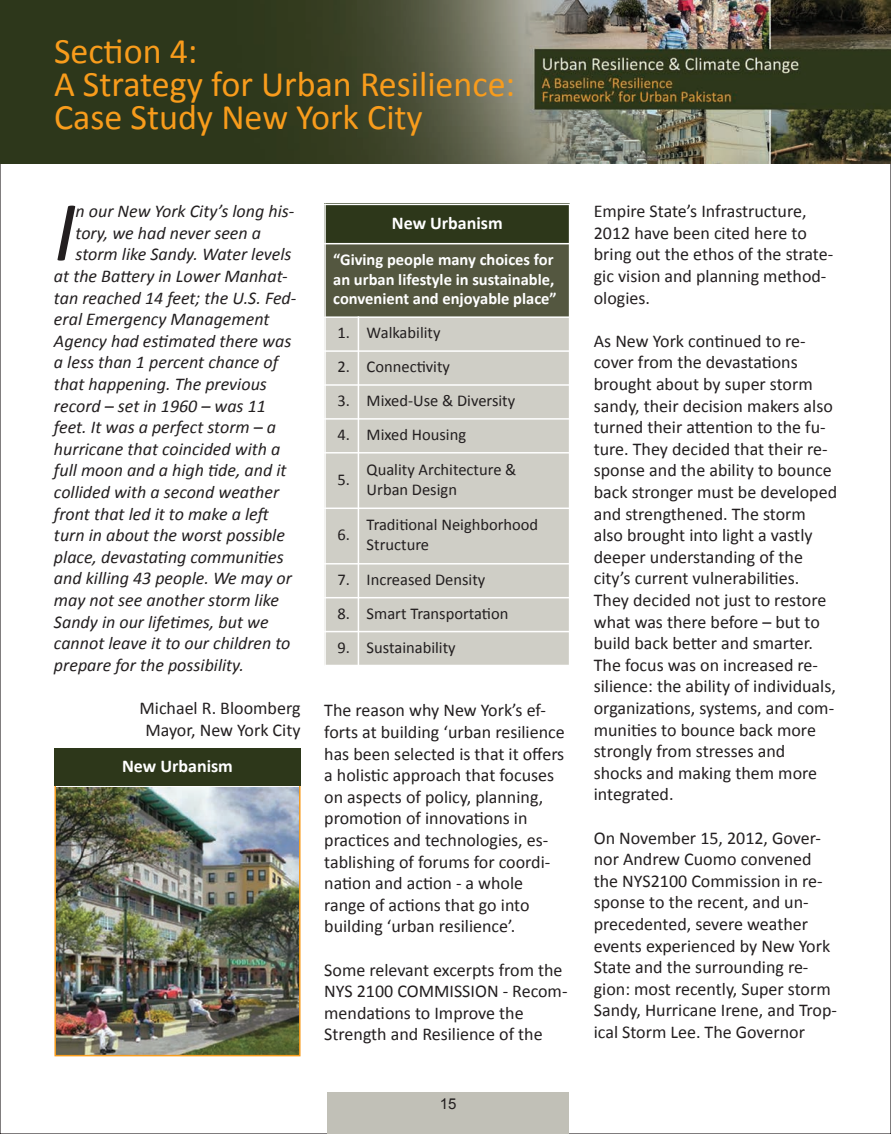
<style>
.page{position:relative;width:891px;height:1134px;background:#fff}
.page>*{position:absolute;margin:0;border:0;box-sizing:border-box;transform-origin:0 0}
.t1{font:italic 86.25px "Calibri";color:#231f20}
.t2{font:36px/33px "Calibri";color:#f89c1c}
.t3{font:18px/21.6px "Calibri";color:#231f20}
.t4{font:italic 18px "Calibri";color:#231f20}
.t5{font:700 18px "Calibri";color:#fff}
.t6{font:16.5px/19.8px "Calibri";color:#231f20}
.t7{font:700 16.5px/19.8px "Calibri";color:#fff}
.t8{font:15px "Arial";color:#231f20}
</style>
<div class="page">
<img style="left:0;top:0;width:891px;height:163px">
<div style="left:327px;top:1092px;width:242px;height:42px;background:#c1c0b7"></div>
<img style="left:57px;top:788px;width:241px;height:265px">
<div style="left:54px;top:749px;width:247px;height:307px;border:2px solid #f89c1c"></div>
<div style="left:324px;top:204px;width:246px;height:40px;background:#2d371a"></div>
<div style="left:324px;top:244px;width:246px;height:73px;background:#545740"></div>
<div style="left:324px;top:317px;width:34px;height:34px;background:#cfcec6"></div>
<div style="left:358px;top:317px;width:212px;height:34px;background:#cfcec6"></div>
<div style="left:324px;top:351px;width:34px;height:34px;background:#cfcec6"></div>
<div style="left:358px;top:351px;width:212px;height:34px;background:#cfcec6"></div>
<div style="left:324px;top:385px;width:34px;height:34px;background:#cfcec6"></div>
<div style="left:358px;top:385px;width:212px;height:34px;background:#cfcec6"></div>
<div style="left:324px;top:419px;width:34px;height:34px;background:#cfcec6"></div>
<div style="left:358px;top:419px;width:212px;height:34px;background:#cfcec6"></div>
<div style="left:324px;top:453px;width:34px;height:55px;background:#cfcec6"></div>
<div style="left:358px;top:453px;width:212px;height:55px;background:#cfcec6"></div>
<div style="left:324px;top:508px;width:34px;height:56px;background:#cfcec6"></div>
<div style="left:358px;top:508px;width:212px;height:56px;background:#cfcec6"></div>
<div style="left:324px;top:564px;width:34px;height:34px;background:#cfcec6"></div>
<div style="left:358px;top:564px;width:212px;height:34px;background:#cfcec6"></div>
<div style="left:324px;top:598px;width:34px;height:34px;background:#cfcec6"></div>
<div style="left:358px;top:598px;width:212px;height:34px;background:#cfcec6"></div>
<div style="left:324px;top:632px;width:34px;height:34px;background:#cfcec6"></div>
<div style="left:358px;top:632px;width:212px;height:34px;background:#cfcec6"></div>
<hr style="left:324px;top:204px;width:2px;height:462px;background:#fff">
<hr style="left:358px;top:316px;width:1px;height:350px;background:#fff">
<hr style="left:569px;top:204px;width:1px;height:462px;background:#fff">
<hr style="left:324px;top:204px;width:246px;height:1px;background:#fff">
<hr style="left:324px;top:243px;width:246px;height:1px;background:#fff">
<hr style="left:324px;top:316px;width:246px;height:2px;background:#fff">
<hr style="left:324px;top:350px;width:246px;height:2px;background:#fff">
<hr style="left:324px;top:384px;width:246px;height:2px;background:#fff">
<hr style="left:324px;top:418px;width:246px;height:2px;background:#fff">
<hr style="left:324px;top:452px;width:246px;height:2px;background:#fff">
<hr style="left:324px;top:508px;width:246px;height:1px;background:#fff">
<hr style="left:324px;top:563px;width:246px;height:2px;background:#fff">
<hr style="left:324px;top:597px;width:246px;height:1px;background:#fff">
<hr style="left:324px;top:631px;width:246px;height:1px;background:#fff">
<hr style="left:324px;top:665px;width:246px;height:1px;background:#fff">
<div style="left:54px;top:749px;width:247px;height:37px;background:#2d371a"></div>
<h2 class="t2" style="left:54px;top:37px;width:463px">Section 4:<br>A Strategy for Urban Resilience:<br>Case Study New York City</h2>
<h1 class="t1" style="left:54px;top:196px;width:23px">I</h1>
<p class="t4" style="left:76px;top:204px;width:220px">n our New York City’s long his-</p>
<p class="t5" style="left:392px;top:215px;width:112px">New urbanism</p>
<p class="t7" style="left:333px;top:251px;width:225px">“giving people many choices for an urban lifestyle in sustainable, convenient and enjoyable place”</p>
<p class="t6" style="left:338px;top:324px;width:104px">1. Walkability</p>
<p class="t6" style="left:338px;top:358px;width:114px">2. Connectivity</p>
<p class="t6" style="left:338px;top:392px;width:179px">3. Mixed-Use &amp; Diversity</p>
<p class="t6" style="left:338px;top:426px;width:130px">4. Mixed Housing</p>
<p class="t6" style="left:338px;top:471px;width:14px">5.</p>
<p class="t6" style="left:367px;top:461px;width:151px">Quality Architecture &amp;<br>Urban Design</p>
<p class="t6" style="left:338px;top:526px;width:14px">6.</p>
<p class="t6" style="left:367px;top:516px;width:173px">Traditional Neighborhood<br>Structure</p>
<p class="t6" style="left:338px;top:571px;width:149px">7. Increased Density</p>
<p class="t6" style="left:338px;top:605px;width:172px">8. Smart Transportation</p>
<p class="t6" style="left:338px;top:639px;width:120px">9. Sustainability</p>
<p class="t4" style="left:76px;top:225px;width:187px">tory, we had never seen a</p>
<p class="t4" style="left:76px;top:247px;width:218px">storm like Sandy. Water levels</p>
<p class="t4" style="left:54px;top:268px;width:235px">at the Battery in Lower Manhat-</p>
<p class="t4" style="left:54px;top:290px;width:244px">tan reached 14 feet; the U.S. Fed-</p>
<p class="t4" style="left:54px;top:312px;width:217px">eral Emergency Management</p>
<p class="t4" style="left:54px;top:333px;width:239px">Agency had estimated there was</p>
<p class="t4" style="left:54px;top:355px;width:226px">a less than 1 percent chance of</p>
<p class="t4" style="left:54px;top:376px;width:214px">that happening. The previous</p>
<p class="t4" style="left:54px;top:398px;width:213px">record – set in 1960 – was 11</p>
<p class="t4" style="left:54px;top:420px;width:224px">feet. It was a perfect storm – a</p>
<p class="t4" style="left:54px;top:441px;width:228px">hurricane that coincided with a</p>
<p class="t4" style="left:54px;top:463px;width:234px">full moon and a high tide, and it</p>
<p class="t4" style="left:54px;top:484px;width:227px">collided with a second weather</p>
<p class="t4" style="left:54px;top:506px;width:218px">front that led it to make a left</p>
<p class="t4" style="left:54px;top:528px;width:233px">turn in about the worst possible</p>
<p class="t4" style="left:54px;top:549px;width:231px">place, devastating communities</p>
<p class="t4" style="left:54px;top:571px;width:239px">and killing 43 people. We may or</p>
<p class="t4" style="left:54px;top:592px;width:227px">may not see another storm like</p>
<p class="t4" style="left:54px;top:614px;width:216px">Sandy in our lifetimes, but we</p>
<p class="t4" style="left:54px;top:636px;width:238px">cannot leave it to our children to</p>
<p class="t4" style="left:54px;top:657px;width:192px">prepare for the possibility.</p>
<p class="t3" style="left:139px;top:699px;width:163px;text-align:center">Michael R. Bloomberg<br>Mayor, New York City</p>
<p class="t3" style="left:324px;top:701px;width:242px">The reason why New York’s ef&shy;forts at building ‘urban resilience has been selected is that it offers a holistic approach that focuses on aspects of policy, planning, promotion of innovations in practices and technologies, es&shy;tablishing of forums for coordi&shy;nation and action - a whole range of actions that go into building ‘urban resilience’.</p>
<p class="t3" style="left:324px;top:960px;width:245px">Some relevant excerpts from the<br>NYS 2100 COMMISSION - Recom&shy;mendations to Improve the<br>Strength and Resilience of the</p>
<p class="t5" style="left:122px;top:758px;width:112px">New urbanism</p>
<p class="t8" style="left:440px;top:1095px;width:18px">15</p>
<p class="t3" style="left:594px;top:202px;width:241px">Empire State’s Infrastructure,<br>2012 have been cited here to bring out the ethos of the strate&shy;gic vision and planning method&shy;ologies.</p>
<p class="t3" style="left:594px;top:331px;width:245px">As New York continued to re&shy;cover from the devastations brought about by super storm sandy, their decision makers also turned their attention to the fu&shy;ture. They decided that their re&shy;sponse and the ability to bounce back stronger must be developed and strengthened. The storm also brought into light a vastly deeper understanding of the city’s current vulnerabilities.<br>They decided not just to restore what was there before – but to build back better and smarter.<br>The focus was on increased re&shy;silience: the ability of individuals, organizations, systems, and com&shy;munities to bounce back more strongly from stresses and shocks and making them more integrated.</p>
<p class="t3" style="left:594px;top:828px;width:245px">On November 15, 2012, Gover&shy;nor Andrew Cuomo convened the NYS2100 Commission in re&shy;sponse to the recent, and un&shy;precedented, severe weather events experienced by New York<br>State and the surrounding re&shy;gion: most recently, Super storm<br>Sandy, Hurricane Irene, and Trop&shy;ical Storm Lee. The Governor</p>
</div>
